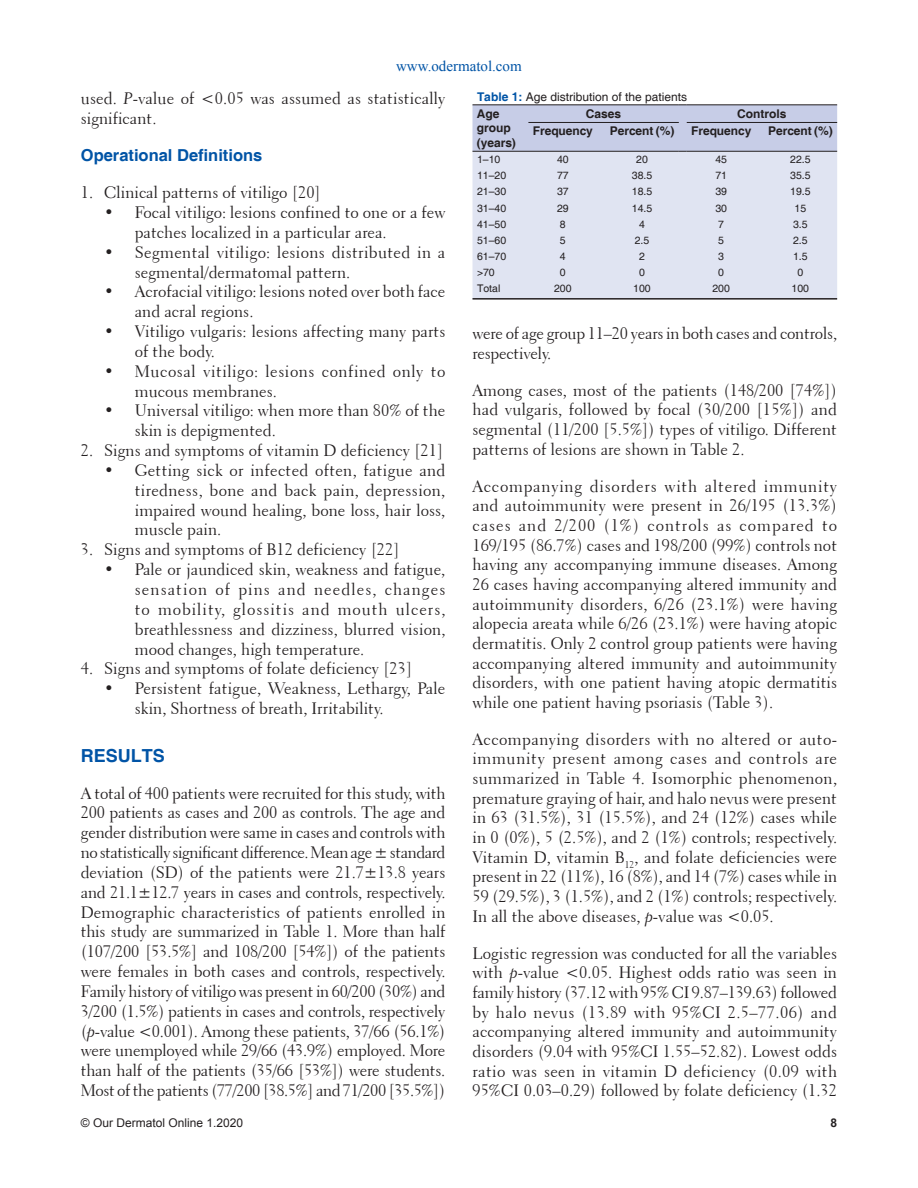
<style>
.page{position:relative;width:918px;height:1188px;background:#fff}
.page>*{position:absolute;margin:0;border:0;box-sizing:border-box;transform-origin:0 0}
.t1{font:700 18px "Helvetica";color:#0154a6}
.t2{font:16.5px/19.6px "Transitional 521 BT Roman A";color:#231f20}
.t3{font:16.5px/19.8px "Transitional 521 BT Roman A";letter-spacing:.02em;color:#231f20}
.t4{font:16.5px/19.8px "Transitional 521 BT Roman A";letter-spacing:.03em;color:#231f20}
.t5{font:700 16.5px "Helvetica";color:#0154a6}
.t6{font:15px "Times New Roman";color:#0154a6}
.t7{font:700 12px/14.4px "Helvetica";letter-spacing:-.005em;color:#231f20}
.t8{font:12px/17.2px "Helvetica";color:#231f20}
.t9{font:12px "Arial";color:#231f20}
.t10{font:700 12px "Arial";color:#231f20}
.t11{font:10.5px "Helvetica";color:#231f20}
.s1{font-family:"Transitional 521 BT Cursive A"}
.s2{font-weight:700;color:#0154a6}
.s3{font-weight:700}
</style>
<div class="page">
<div style="left:472px;top:152px;width:365px;height:146px;background:#e0e4f2"></div>
<hr style="left:472px;top:298px;width:292px;height:2px;background:#231f20">
<hr style="left:764px;top:298px;width:73px;height:2px;background:#231f20">
<svg style="left:472px;top:104px;width:365px;height:48px;background:#bdc3db"></svg>
<p class="t6" style="left:396px;top:58px;width:127px">www.odermatol.com</p>
<p class="t2" style="left:81px;top:89px;width:366px">used. <span class="s1">P</span>-value of &lt;0.05 was assumed as statistically significant.</p>
<p class="t5" style="left:81px;top:146px;width:183px">Operational Definitions</p>
<p class="t2" style="left:81px;top:183px;width:242px">1. Clinical patterns of vitiligo [20]</p>
<p class="t2" style="left:135px;top:203px;width:312px;text-indent:-31px">• Focal vitiligo: lesions confined to one or a few patches localized in a particular area.</p>
<p class="t3" style="left:135px;top:242px;width:312px;text-indent:-31px">• Segmental vitiligo: lesions distributed in a segmental/dermatomal pattern.</p>
<p class="t2" style="left:135px;top:282px;width:312px;text-indent:-31px">• Acrofacial vitiligo: lesions noted over both face and acral regions.</p>
<p class="t2" style="left:135px;top:322px;width:312px;text-indent:-31px">• Vitiligo vulgaris: lesions affecting many parts of the body.</p>
<p class="t4" style="left:135px;top:361px;width:312px;text-indent:-31px">• Mucosal vitiligo: lesions confined only to mucous membranes.</p>
<p class="t2" style="left:135px;top:401px;width:312px;text-indent:-31px">• Universal vitiligo: when more than 80% of the skin is depigmented.</p>
<p class="t2" style="left:81px;top:441px;width:364px">2. Signs and symptoms of vitamin D deficiency [21]</p>
<p class="t2" style="left:135px;top:460px;width:312px;text-align:justify;text-indent:-31px">• Getting sick or infected often, fatigue and tiredness, bone and back pain, depression, impaired wound healing, bone loss, hair loss, muscle pain.</p>
<p class="t2" style="left:81px;top:540px;width:320px">3. Signs and symptoms of B12 deficiency [22]</p>
<p class="t2" style="left:135px;top:560px;width:312px;text-align:justify;text-indent:-31px">• Pale or jaundiced skin, weakness and fatigue, sensation of pins and needles, changes to mobility, glossitis and mouth ulcers, breathlessness and dizziness, blurred vision, mood changes, high temperature.</p>
<p class="t2" style="left:81px;top:659px;width:333px">4. Signs and symptoms of folate deficiency [23]</p>
<p class="t2" style="left:135px;top:679px;width:312px;text-indent:-31px">• Persistent fatigue, Weakness, Lethargy, Pale skin, Shortness of breath, Irritability.</p>
<p class="t1" style="left:81px;top:745px;width:86px">RESULTS</p>
<p class="t2" style="left:81px;top:783px;width:366px;text-align:justify">A total of 400 patients were recruited for this study, with 200 patients as cases and 200 as controls. The age and gender distribution were same in cases and controls with no statistically significant dif ference. Mean age ± standard deviation (SD) of the patients were 21.7±13.8 years and 21.1±12.7 years in cases and controls, respectively.<br>Demographic characteristics of patients enrolled in this study are summarized in Table 1. More t han half (107/200 [53.5%] and 108/200 [54%]) of the patients were females in both cases and controls, respectively.<br>Family history of vitiligo was pr esent in 60/200 (30%) and 3/200 (1.5%) patients in cases and controls, respectively (<span class="s1">p</span>-value &lt;0.001). Among these patients, 37/66 (56.1%) were unemployed while 29/66 (43.9%) employed. More than half of the patients (35/66 [53%]) were students.<br>Most of the patients (77/200 [38.5%] and 71/200 [35.5%])</p>
<p class="t8" style="left:477px;top:88px;width:212px"><span class="s2">Table 1:</span> Age distribution of the patients<br><span class="s3">Age</span></p>
<p class="t7" style="left:477px;top:121px;width:40px">group (years)</p>
<p class="t7" style="left:586px;top:106px;width:37px">Cases</p>
<p class="t7" style="left:737px;top:106px;width:51px">Controls</p>
<p class="t7" style="left:533px;top:124px;width:62px">Frequency</p>
<p class="t7" style="left:610px;top:124px;width:66px">Percent (%)</p>
<p class="t7" style="left:691px;top:124px;width:62px">Frequency</p>
<p class="t7" style="left:768px;top:124px;width:66px">Percent (%)</p>
<p class="t11" style="left:477px;top:153px;width:25px">1–10</p>
<p class="t11" style="left:557px;top:153px;width:13px">40</p>
<p class="t11" style="left:636px;top:153px;width:13px">20</p>
<p class="t11" style="left:715px;top:153px;width:13px">45</p>
<p class="t11" style="left:790px;top:153px;width:22px">22.5</p>
<p class="t11" style="left:477px;top:170px;width:31px">11–20</p>
<p class="t11" style="left:557px;top:170px;width:13px">77</p>
<p class="t11" style="left:632px;top:170px;width:22px">38.5</p>
<p class="t11" style="left:715px;top:170px;width:13px">71</p>
<p class="t11" style="left:790px;top:170px;width:22px">35.5</p>
<p class="t11" style="left:477px;top:186px;width:31px">21–30</p>
<p class="t11" style="left:557px;top:186px;width:13px">37</p>
<p class="t11" style="left:632px;top:186px;width:22px">18.5</p>
<p class="t11" style="left:715px;top:186px;width:13px">39</p>
<p class="t11" style="left:790px;top:186px;width:22px">19.5</p>
<p class="t11" style="left:477px;top:202px;width:31px">31–40</p>
<p class="t11" style="left:557px;top:202px;width:13px">29</p>
<p class="t11" style="left:632px;top:202px;width:22px">14.5</p>
<p class="t11" style="left:715px;top:202px;width:13px">30</p>
<p class="t11" style="left:795px;top:202px;width:13px">15</p>
<p class="t11" style="left:477px;top:218px;width:31px">41–50</p>
<p class="t11" style="left:560px;top:218px;width:7px">8</p>
<p class="t11" style="left:639px;top:218px;width:7px">4</p>
<p class="t11" style="left:718px;top:218px;width:7px">7</p>
<p class="t11" style="left:793px;top:218px;width:16px">3.5</p>
<p class="t11" style="left:477px;top:234px;width:31px">51–60</p>
<p class="t11" style="left:560px;top:234px;width:7px">5</p>
<p class="t11" style="left:635px;top:234px;width:16px">2.5</p>
<p class="t11" style="left:718px;top:234px;width:7px">5</p>
<p class="t11" style="left:793px;top:234px;width:16px">2.5</p>
<p class="t11" style="left:477px;top:250px;width:31px">61–70</p>
<p class="t11" style="left:560px;top:250px;width:7px">4</p>
<p class="t11" style="left:639px;top:250px;width:7px">2</p>
<p class="t11" style="left:718px;top:250px;width:7px">3</p>
<p class="t11" style="left:793px;top:250px;width:16px">1.5</p>
<p class="t11" style="left:477px;top:266px;width:19px">&gt;70</p>
<p class="t11" style="left:560px;top:266px;width:7px">0</p>
<p class="t11" style="left:639px;top:266px;width:7px">0</p>
<p class="t11" style="left:718px;top:266px;width:7px">0</p>
<p class="t11" style="left:797px;top:266px;width:7px">0</p>
<p class="t11" style="left:477px;top:283px;width:25px">Total</p>
<p class="t11" style="left:554px;top:283px;width:19px">200</p>
<p class="t11" style="left:633px;top:283px;width:19px">100</p>
<p class="t11" style="left:712px;top:283px;width:19px">200</p>
<p class="t11" style="left:792px;top:283px;width:19px">100</p>
<p class="t2" style="left:472px;top:324px;width:366px">were of age group 11–20 years in both cases and controls, respectively.</p>
<p class="t2" style="left:472px;top:380px;width:366px;text-align:justify">Amon g cases, most of the patients (148/200 [74%]) had vulgaris, followed by focal (30/200 [15%]) and segmental (11/200 [5.5%]) types of v itiligo. Different patterns of lesions are shown in Table 2.</p>
<p class="t2" style="left:472px;top:476px;width:366px;text-align:justify">Accompanying disorders with altered immunity and autoimmunity were pr esent in 26/195 (13.3%) cases and 2/200 (1%) controls as compared to 169/195 (86.7%) cases and 198/200 (99%) controls not having any accompanying immune diseases. Among 26 cases having accompanying altered immunity and autoimmunity disorders, 6/26 (23.1%) were having alopecia areata while 6/26 (23.1%) were having atopic dermatitis. Only 2 control group patients were having accompanying altered immunity and autoimmunity disorders, with one patient having atopic dermatitis while one patient having psoriasis (Table 3).</p>
<p class="t2" style="left:472px;top:729px;width:366px;text-align:justify">Accompanying disorders with no altered or auto&shy;immunity present among cases and controls are summarized in Table 4. Isomorphic phenomenon, premature graying of hair, and halo nevus were present in 63 (31.5%), 31 (15.5%), and 24 (12%) cases while in 0 (0%), 5 (2.5%), and 2 (1%) controls; respectively.<br>Vitamin D, vitamin B<sub>12</sub>, and folate deficiencies were present in 22 (11%), 16 (8%), and 14 (7%) cases while in 59 (29.5%), 3 (1.5%), and 2 (1%) controls; respectively.<br>In all the above diseases, <span class="s1">p</span>-value was &lt;0.05.</p>
<p class="t2" style="left:472px;top:943px;width:366px;text-align:justify">Logistic regression was conducted for all the variables with <span class="s1">p</span>-value &lt;0.05. Highest odds ratio was seen in family history (37.12 with 95% CI 9.87–139.63) followed by halo nevus (13.89 with 95%CI 2.5–77.06) and accompanying altered immunity and autoimmunity disorders (9.04 with 95%CI 1.55–52.82). Lowest odds ratio was seen in vitamin D deficiency (0.09 with 95%CI 0.03–0.29) followed by folate deficiency (1.32</p>
<p class="t9" style="left:81px;top:1116px;width:164px">© Our Dermatol Online 1.2020</p>
<p class="t10" style="left:830px;top:1116px;width:8px">8</p>
</div>
